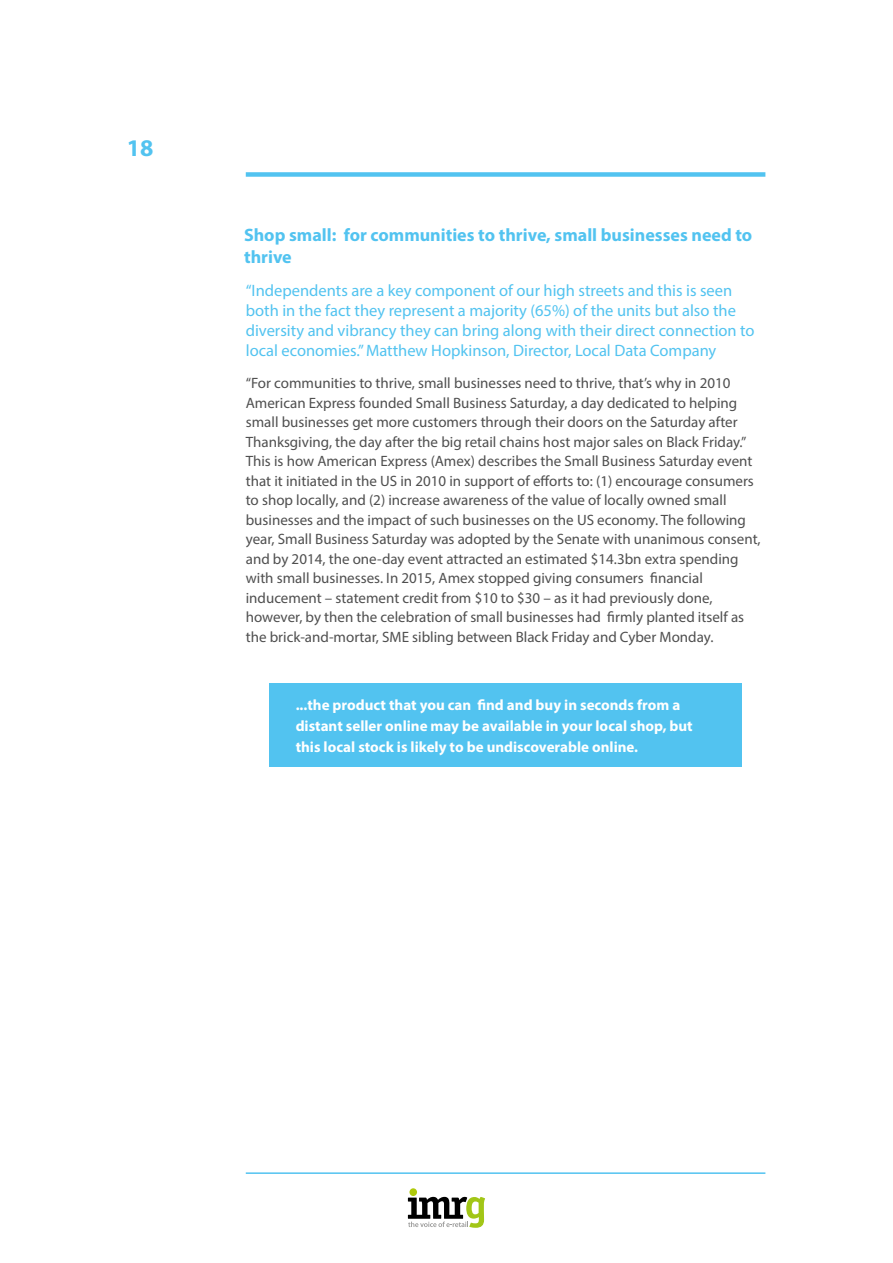
<style>
.page{position:relative;width:893px;height:1263px;background:#fff}
.page>*{position:absolute;margin:0;border:0;box-sizing:border-box;transform-origin:0 0}
.t1{font:700 24px "Myriad Pro";color:#52c3f0}
.t2{font:700 18px/21.6px "Myriad Pro";color:#52c3f0}
.t3{font:16.5px/19.8px "Myriad Pro";color:#52c3f0}
.t4{font:15px/19.5px "Myriad Pro";color:#4f4f4f}
.t5{font:700 15px/21px "Myriad Pro";color:#fff}
</style>
<div class="page">
<div style="left:269px;top:684px;width:473px;height:83px;background:#52c3f0"></div>
<div style="left:246px;top:172px;width:519px;height:5px;background:#52c3f0"></div>
<hr style="left:246px;top:1172px;width:519px;height:2px;background:#52c3f0">
<div style="left:409px;top:1188px;width:8px;height:8px;background:#afca0b;border-radius:50%"></div>
<svg style="left:408px;top:1197px;width:77px;height:31px"></svg>
<h1 class="t1" style="left:127px;top:132px;width:28px">18</h1>
<p class="t2" style="left:244px;top:224px;width:510px">Shop small: for communities to thrive, small businesses need to thrive</p>
<p class="t3" style="left:246px;top:281px;width:510px">“Independents are a key component of our high streets and this is seen both in the fact they represent a majority (65%) of the units but also the diversity and vibrancy they can bring along with their direct connection to local economies.” Matthew Hopkinson, Director, Local Data Company</p>
<p class="t4" style="left:246px;top:373px;width:516px">“For communities to thrive, small businesses need to thrive, that’s why in 2010<br>American Express founded Small Business Saturday, a day dedicated to helping small businesses get more customers through their doors on the Saturday after Thanksgiving, the day after the big retail chains host major sales on Black Friday.” This is how American Express (Amex) describes the Small Business Saturday event that it initiated in the US in 2010 in support of efforts to: (1) encourage consumers to shop locally, and (2) increase awareness of the value of locally owned small businesses and the impact of such businesses on the US economy. The following year, Small Business Saturday was adopted by the Senate with unanimous consent, and by 2014, the one-day event attracted an estimated $14.3bn extra spending with small businesses. In 2015, Amex stopped giving consumers financial inducement – statement credit from $10 to $30 – as it had previously done, however, by then the celebration of small businesses had firmly planted itself as the brick-and-mortar, SME sibling between Black Friday and Cyber Monday.</p>
<p class="t5" style="left:296px;top:693px;width:399px">...the product that you can find and buy in seconds from a distant seller online may be available in your local shop, but this local stock is likely to be undiscoverable online.</p>
</div>
